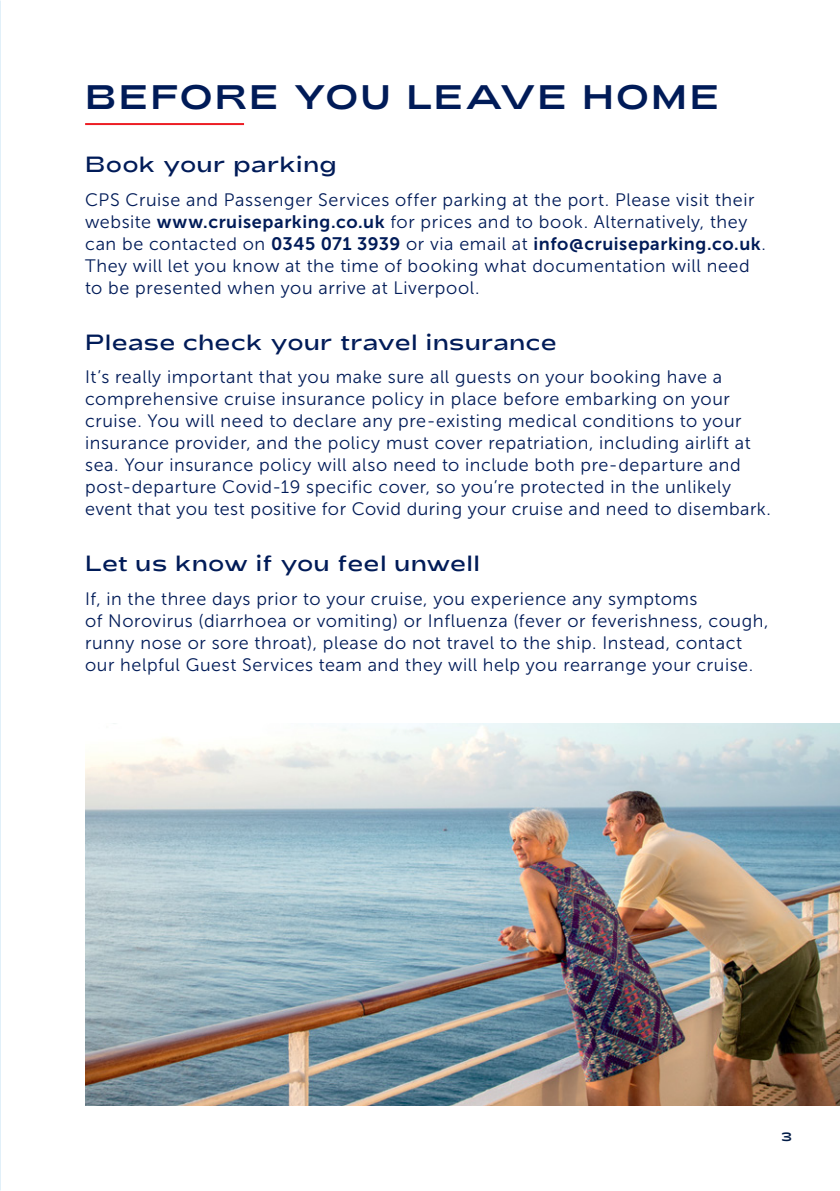
<style>
.page{position:relative;width:840px;height:1191px;background:#fff}
.page>*{position:absolute;margin:0;border:0;box-sizing:border-box;transform-origin:0 0}
.t1{font:34px "Adieu ALTCS";letter-spacing:.065em;color:#001b58}
.t2{font:300 22px "Adieu ALTCS";letter-spacing:.035em;color:#001b58}
.t3{font:18px/22px "Museo Sans 300";letter-spacing:.03em;color:#001b58}
.t4{font:18px "Museo Sans 700";letter-spacing:.03em;color:#001b58}
.t5{font:12px "Adieu ALTCS";color:#001b46}
.s1{font-family:"Museo Sans 700"}
.s2{font-family:"Museo Sans 300"}
</style>
<div class="page">
<hr style="left:85px;top:123px;width:159px;height:2px;background:#ed1d24">
<img style="left:85px;top:723px;width:754px;height:383px">
<h1 class="t1" style="left:85px;top:77px;width:635px">BEFORE YOU LEAVE HOME</h1>
<p class="t2" style="left:85px;top:152px;width:253px">Book your parking</p>
<p class="t3" style="left:85px;top:189px;width:670px">CPS Cruise and Passenger Services offer parking at the port. Please visit their website <span class="s1">www.cruiseparking.co.uk</span> for prices and to book. Alternatively, they</p>
<p class="t4" style="left:85px;top:233px;width:682px"><span class="s2">can be contacted on</span> 0345 071 3939 <span class="s2">or via email at</span> info@cruiseparking.co.uk<span class="s2">.</span></p>
<p class="t3" style="left:85px;top:255px;width:666px">They will let you know at the time of booking what documentation will need to be presented when you arrive at Liverpool.</p>
<p class="t2" style="left:85px;top:329px;width:472px">Please check your travel insurance</p>
<p class="t3" style="left:85px;top:366px;width:687px">It’s really important that you make sure all guests on your booking have a comprehensive cruise insurance policy in place before embarking on your cruise. You will need to declare any pre-existing medical conditions to your insurance provider, and the policy must cover repatriation, including airlift at sea. Your insurance policy will also need to include both pre-departure and post-departure Covid-19 specific cover, so you’re protected in the unlikely event that you test positive for Covid during your cruise and need to disembark.</p>
<p class="t2" style="left:85px;top:550px;width:396px">Let us know if you feel unwell</p>
<p class="t3" style="left:85px;top:587px;width:684px">If, in the three days prior to your cruise, you experience any symptoms<br>of Norovirus (diarrhoea or vomiting) or Influenza (fever or feverishness, cough, runny nose or sore throat), please do not travel to the ship. Instead, contact our helpful Guest Services team and they will help you rearrange your cruise.</p>
<p class="t5" style="left:781px;top:1129px;width:11px">3</p>
</div>
